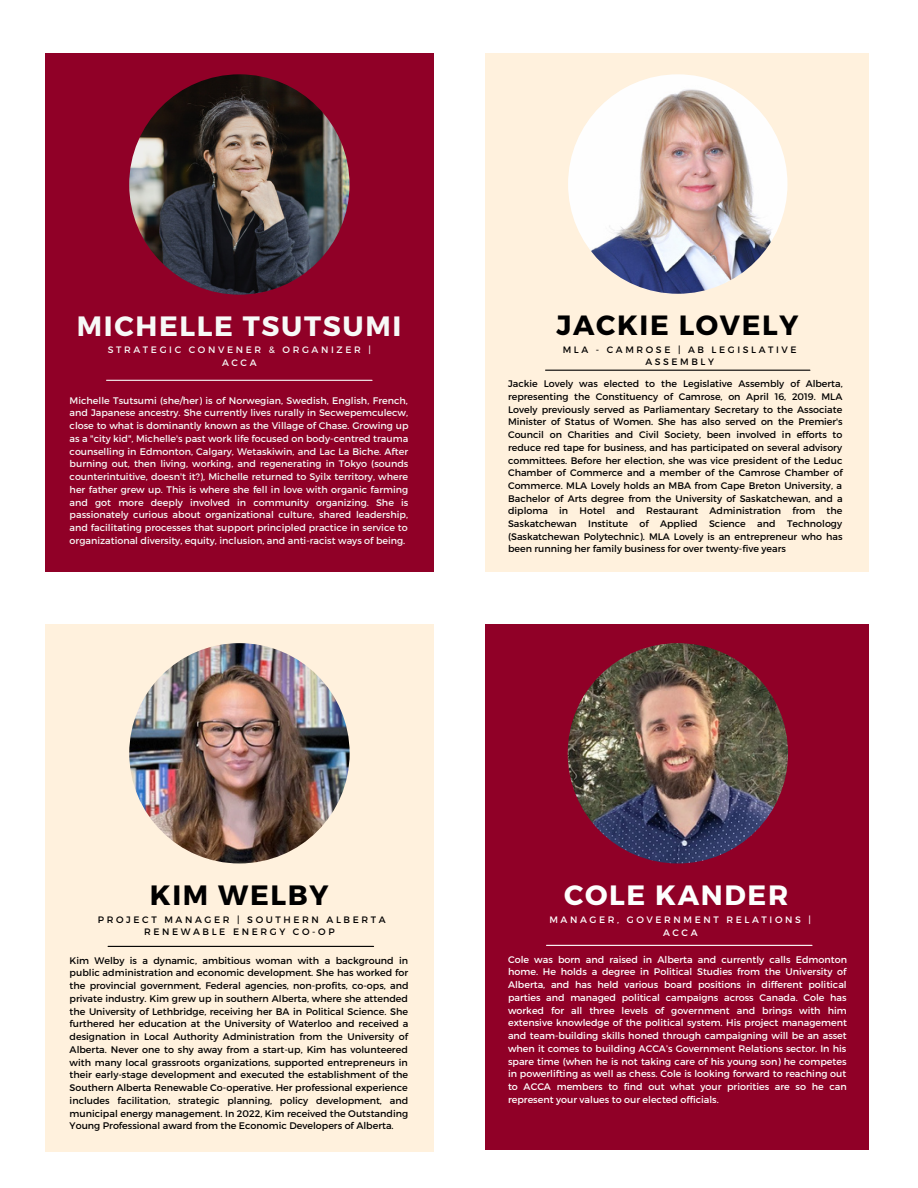
<style>
.page{position:relative;width:918px;height:1188px;background:#fff}
.page>*{position:absolute;margin:0;border:0;box-sizing:border-box;transform-origin:0 0}
.t1{font:700 27.9px "Montserrat";letter-spacing:.06em;color:#f7f9f7}
.t2{font:700 27.9px "Montserrat";letter-spacing:.06em;color:#fdfefd}
.t3{font:700 27.9px "Montserrat";letter-spacing:.06em;color:#000}
.t4{font:700 27.75px "Montserrat";letter-spacing:.06em;color:#000}
.t5{font:9.6px/12.8px "Montserrat";color:#000;text-align:justify}
.t6{font:9.6px/12.8px "Montserrat";color:#f7f9f7;text-align:justify}
.t7{font:9.6px/12.8px "Montserrat";color:#fff;text-align:justify}
.t8{font:9.45px/12.8px "Montserrat";color:#000;text-align:justify}
.t9{font:9.3px/12.5px "Montserrat";letter-spacing:.28em;color:#000;text-align:center}
.t10{font:9.3px/12.9px "Montserrat";letter-spacing:.28em;color:#f7f9f7;text-align:center}
.t11{font:9.3px/12.5px "Montserrat";letter-spacing:.28em;color:#fff;text-align:center}
</style>
<div class="page">
<div style="left:45px;top:53px;width:388px;height:519px;background:#900027"></div>
<div style="left:486px;top:53px;width:383px;height:519px;background:#fff1dd"></div>
<div style="left:45px;top:624px;width:388px;height:527px;background:#fff1dd"></div>
<div style="left:486px;top:624px;width:383px;height:525px;background:#900027"></div>
<img style="left:129px;top:74px;width:221px;height:221px;border-radius:50%">
<hr style="left:107px;top:380px;width:265px;height:1px;background:#f7f9f7">
<img style="left:568px;top:74px;width:219px;height:220px;border-radius:50%">
<hr style="left:546px;top:370px;width:264px;height:1px;background:#000">
<img style="left:129px;top:643px;width:221px;height:220px;border-radius:50%">
<hr style="left:108px;top:946px;width:266px;height:1px;background:#000">
<img style="left:568px;top:643px;width:220px;height:220px;border-radius:50%">
<hr style="left:547px;top:945px;width:265px;height:1px;background:#fff">
<h1 class="t1" style="left:77px;top:308px;width:326px">MICHELLE TSUTSUMI</h1>
<h2 class="t4" style="left:557px;top:307px;width:243px">JACKIE LOVELY</h2>
<p class="t9" style="left:563px;top:343px;width:235px">MLA - CAMROSE | AB LEGISLATIVE<br>ASSEMBLY</p>
<p class="t10" style="left:108px;top:343px;width:265px">STRATEGIC CONVENER &amp; ORGANIZER |<br>ACCA</p>
<p class="t6" style="left:70px;top:393px;width:340px">Michelle Tsutsumi (she/her) is of Norwegian, Swedish, English, French, and Japanese ancestry. She currently lives rurally in Secwepemculecw, close to what is dominantly known as the Village of Chase. Growing up as a "city kid", Michelle's past work life focused on body-centred trauma counselling in Edmonton, Calgary, Wetaskiwin, and Lac La Biche. After burning out, then living, working, and regenerating in Tokyo (sounds counterintuitive, doesn't it?), Michelle returned to Syilx territory, where her father grew up. This is where she fell in love with organic farming and got more deeply involved in community organizing. She is passionately curious about organizational culture, shared leadership, and facilitating processes that support principled practice in service to organizational diversity, equity, inclusion, and anti-racist ways of being.</p>
<p class="t8" style="left:508px;top:377px;width:336px">Jackie Lovely was elected to the Legislative Assembly of Alberta, representing the Constituency of Camrose, on April 16, 2019. MLA Lovely previously served as Parliamentary Secretary to the Associate Minister of Status of Women. She has also served on the Premier's Council on Charities and Civil Society, been involved in efforts to reduce red tape for business, and has participated on several advisory committees. Before her election, she was vice president of the Leduc Chamber of Commerce and a member of the Camrose Chamber of Commerce. MLA Lovely holds an MBA from Cape Breton University, a Bachelor of Arts degree from the University of Saskatchewan, and a diploma in Hotel and Restaurant Administration from the Saskatchewan Institute of Applied Science and Technology (Saskatchewan Polytechnic). MLA Lovely is an entrepreneur who has been running her family business for over twenty-five years</p>
<h1 class="t3" style="left:150px;top:877px;width:180px">KIM WELBY</h1>
<p class="t9" style="left:98px;top:913px;width:289px">PROJECT MANAGER | SOUTHERN ALBERTA<br>RENEWABLE ENERGY CO-OP</p>
<p class="t5" style="left:70px;top:953px;width:340px">Kim Welby is a dynamic, ambitious woman with a background in public administration and economic development. She has worked for the provincial government, Federal agencies, non-profits, co-ops, and private industry. Kim grew up in southern Alberta, where she attended the University of Lethbridge, receiving her BA in Political Science. She furthered her education at the University of Waterloo and received a designation in Local Authority Administration from the University of Alberta. Never one to shy away from a start-up, Kim has volunteered with many local grassroots organizations, supported entrepreneurs in their early-stage development and executed the establishment of the Southern Alberta Renewable Co-operative. Her professional experience includes facilitation, strategic planning, policy development, and municipal energy management. In 2022, Kim received the Outstanding Young Professional award from the Economic Developers of Alberta.</p>
<p class="t7" style="left:508px;top:952px;width:340px">Cole was born and raised in Alberta and currently calls Edmonton home. He holds a degree in Political Studies from the University of Alberta, and has held various board positions in different political parties and managed political campaigns across Canada. Cole has worked for all three levels of government and brings with him extensive knowledge of the political system. His project management and team-building skills honed through campaigning will be an asset when it comes to building ACCA’s Government Relations sector. In his spare time (when he is not taking care of his young son) he competes in powerlifting as well as chess. Cole is looking forward to reaching out to ACCA members to find out what your priorities are so he can represent your values to our elected officials.</p>
<h1 class="t2" style="left:564px;top:877px;width:226px">COLE KANDER</h1>
<p class="t11" style="left:549px;top:913px;width:263px">MANAGER, GOVERNMENT RELATIONS |<br>ACCA</p>
</div>
